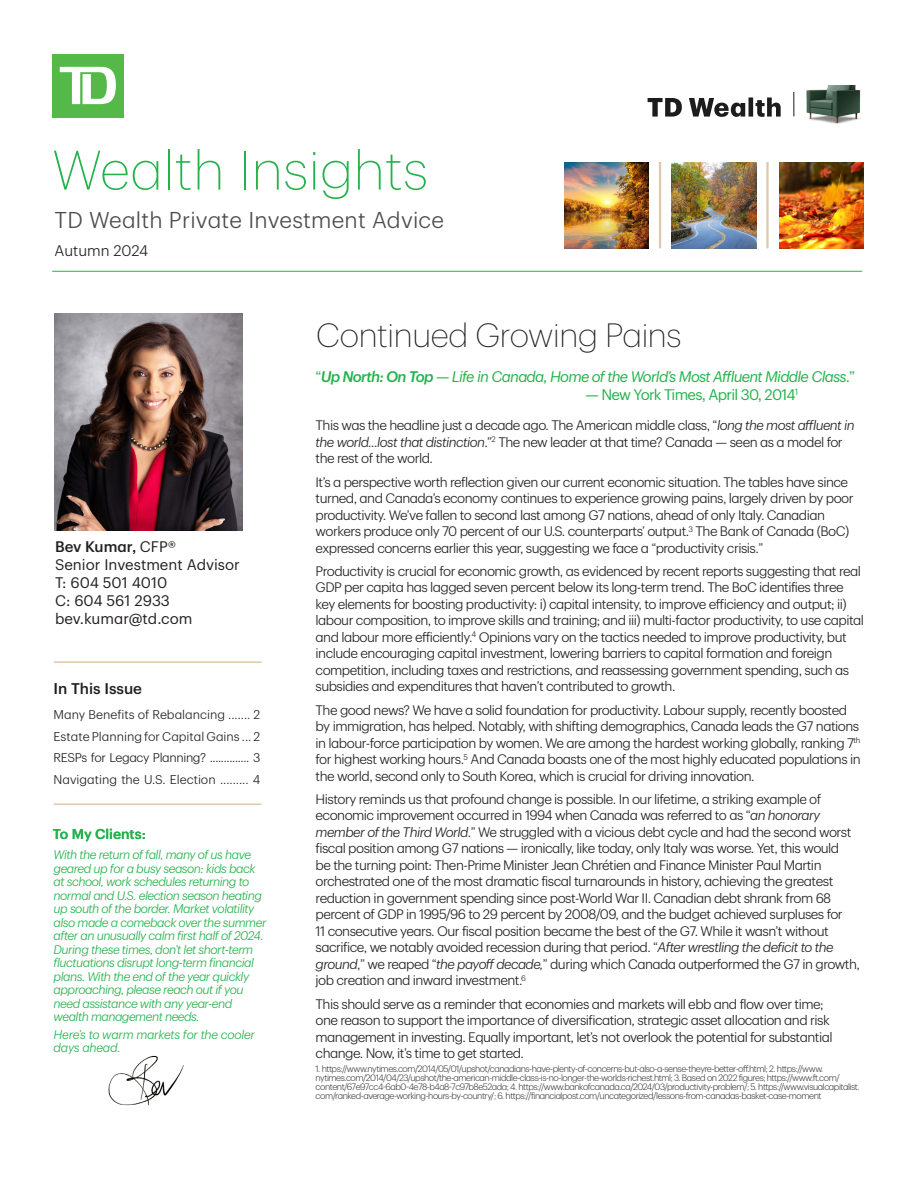
<style>
.page{position:relative;width:918px;height:1188px;background:#fff}
.page>*{position:absolute;margin:0;border:0;box-sizing:border-box;transform-origin:0 0}
.t1{font:200 54.45px "TD Graphik";letter-spacing:.01em;color:#23b24b}
.Body_Copy{font:200 33px "TD Graphik";letter-spacing:-.01em;color:#231f20}
.t2{font:300 22.5px "TD Graphik";letter-spacing:.01em;color:#4b4c4d}
.t3{font:500 15.15px "TD Graphik";color:#231f20}
.Body_Copy-2{font:italic 15px "TD Graphik";letter-spacing:-.05em;color:#23b24b}
.t4{font:15px "TD Graphik";color:#231f20}
.Body_Copy-3{font:15px "TD Graphik";letter-spacing:-.05em;color:#23b24b}
.t5{font:500 15px "TD Graphik";color:#231f20}
.t6{font:300 15px "TD Graphik";color:#231f20}
.t7{font:500 13.95px "TD Graphik";color:#23b24b}
.t8{font:300 13.5px/16.5px "TD Graphik";letter-spacing:-.04em;color:#231f20}
.t9{font:300 12.45px "TD Graphik";color:#231f20}
.t10{font:300 12.45px "TD Graphik";letter-spacing:-.03em;color:#231f20}
.t11{font:italic 300 12.3px/13.5px "TD Graphik";letter-spacing:-.04em;color:#23b24b}
.t12{font:italic 300 12.3px/13.5px "TD Graphik";letter-spacing:-.02em;color:#23b24b}
.t13{font:300 9px/9px "TD Graphik";letter-spacing:-.05em;color:#231f20}
.s1{font-weight:400}
.s2{font-style:normal}
.s3{font-weight:500}
.s4{font-style:italic}
</style>
<div class="page">
<img style="left:54px;top:313px;width:189px;height:217px">
<img style="left:108px;top:1055px;width:76px;height:51px">
<hr style="left:54px;top:661px;width:208px;height:2px;background:#dfc8aa">
<hr style="left:54px;top:804px;width:208px;height:1px;background:#dfc8aa">
<hr style="left:52px;top:271px;width:810px;height:1px;background:#23b24b">
<svg style="left:648px;top:98px;width:133px;height:19px"></svg>
<svg style="left:793px;top:92px;width:1px;height:24px"></svg>
<img style="left:806px;top:85px;width:55px;height:39px">
<div style="left:52px;top:54px;width:72px;height:64px;background:#54b948"></div>
<svg style="left:60px;top:67px;width:56px;height:37px"></svg>
<hr style="left:659px;top:162px;width:2px;height:86px;background:#dfc8aa">
<hr style="left:766px;top:162px;width:3px;height:86px;background:#dfc8aa">
<img style="left:672px;top:163px;width:84px;height:85px">
<img style="left:564px;top:163px;width:85px;height:85px">
<img style="left:779px;top:162px;width:84px;height:86px">
<p class="t1" style="left:52px;top:131px;width:377px">Wealth Insights</p>
<p class="t2" style="left:55px;top:203px;width:391px">TD Wealth Private Investment Advice</p>
<p class="t6" style="left:55px;top:239px;width:95px">Autumn 2024</p>
<p class="t5" style="left:55px;top:535px;width:122px">Bev Kumar, <span class="s1">CFP®</span></p>
<p class="t4" style="left:55px;top:553px;width:186px">Senior Investment Advisor</p>
<p class="t4" style="left:55px;top:571px;width:114px">T: 604 501 4010</p>
<p class="t4" style="left:55px;top:589px;width:116px">C: 604 561 2933</p>
<p class="t4" style="left:55px;top:607px;width:139px">bev.kumar@td.com</p>
<p class="t3" style="left:54px;top:677px;width:90px">In This Issue</p>
<p class="t9" style="left:54px;top:706px;width:208px">Many Benefits of Rebalancing ....... 2</p>
<p class="t9" style="left:54px;top:727px;width:208px">Estate Planning for Capital Gains ... 2</p>
<p class="t10" style="left:54px;top:748px;width:208px">RESPs for Legacy Planning? .............. 3</p>
<p class="t9" style="left:54px;top:770px;width:208px">Navigating the U.S. Election ......... 4</p>
<p class="t7" style="left:53px;top:823px;width:95px">To My Clients:</p>
<p class="t11" style="left:54px;top:847px;width:214px">With the return of fall, many of us have geared up for a busy season: kids back at school, work schedules returning to normal and U.S. election season heating up south of the border. Market volatility also made a comeback over the summer after an unusually calm first half of 2024.<br>During these times, don’t let short-term fluctuations disrupt long-term financial plans. With the end of the year quickly approaching, please reach out if you need assistance with any year-end wealth management needs.</p>
<p class="t12" style="left:54px;top:1027px;width:203px">Here’s to warm markets for the cooler days ahead.</p>
<p class="Body_Copy" style="left:316px;top:311px;width:367px">Continued Growing Pains</p>
<p class="Body_Copy-2" style="left:316px;top:365px;width:541px"><span class="s2">“</span><span class="s3">Up North: On Top</span> — Life in Canada, Home of the World’s Most Affluent Middle Class<span class="s2">.”</span></p>
<p class="Body_Copy-3" style="left:586px;top:384px;width:214px"><span class="s4">—</span> New York Times, April 30, 2014<sup>1</sup></p>
<p class="t8" style="left:316px;top:416px;width:541px">This was the headline just a decade ago. The American middle class, “<span class="s4">long the most affluent in the world...lost that distinction</span>.”<sup>2</sup> The new leader at that time? Canada — seen as a model for the rest of the world.</p>
<p class="t8" style="left:316px;top:472px;width:540px">It’s a perspective worth reflection given our current economic situation. The tables have since turned, and Canada’s economy continues to experience growing pains, largely driven by poor productivity. We’ve fallen to second last among G7 nations, ahead of only Italy. Canadian workers produce only 70 percent of our U.S. counterparts’ output.<sup>3</sup> The Bank of Canada (BoC) expressed concerns earlier this year, suggesting we face a “productivity crisis.”</p>
<p class="t8" style="left:316px;top:562px;width:550px">Productivity is crucial for economic growth, as evidenced by recent reports suggesting that real GDP per capita has lagged seven percent below its long-term trend. The BoC identifies three key elements for boosting productivity: i) capital intensity, to improve efficiency and output; ii) labour composition, to improve skills and training; and iii) multi-factor productivity, to use capital and labour more efficiently.<sup>4</sup> Opinions vary on the tactics needed to improve productivity, but include encouraging capital investment, lowering barriers to capital formation and foreign competition, including taxes and restrictions, and reassessing government spending, such as subsidies and expenditures that haven’t contributed to growth.</p>
<p class="t8" style="left:316px;top:700px;width:547px">The good news? We have a solid foundation for productivity. Labour supply, recently boosted by immigration, has helped. Notably, with shifting demographics, Canada leads the G7 nations in labour-force participation by women. We are among the hardest working globally, ranking 7<sup>th </sup>for highest working hours.<sup>5</sup> And Canada boasts one of the most highly educated populations in the world, second only to South Korea, which is crucial for driving innovation.</p>
<p class="t8" style="left:316px;top:790px;width:546px">History reminds us that profound change is possible. In our lifetime, a striking example of economic improvement occurred in 1994 when Canada was referred to as “<span class="s4">an honorary member of the Third World</span>.” We struggled with a vicious debt cycle and had the second worst fiscal position among G7 nations — ironically, like today, only Italy was worse. Yet, this would<br>be the turning point: Then-Prime Minister Jean Chrétien and Finance Minister Paul Martin orchestrated one of the most dramatic fiscal turnarounds in history, achieving the greatest reduction in government spending since post-World War II. Canadian debt shrank from 68 percent of GDP in 1995/96 to 29 percent by 2008/09, and the budget achieved surpluses for<br>11 consecutive years. Our fiscal position became the best of the G7. While it wasn’t without sacrifice, we notably avoided recession during that period. “<span class="s4">After wrestling the deficit to the ground</span>,” we reaped “<span class="s4">the payoff decade,</span>” during which Canada outperformed the G7 in growth, job creation and inward investment.<sup>6</sup></p>
<p class="t8" style="left:316px;top:994px;width:518px">This should serve as a reminder that economies and markets will ebb and flow over time; one reason to support the importance of diversification, strategic asset allocation and risk management in investing. Equally important, let’s not overlook the potential for substantial change. Now, it’s time to get started.</p>
<p class="t13" style="left:316px;top:1063px;width:545px">1. https://www.nytimes.com/2014/05/01/upshot/canadians-have-plenty-of-concerns-but-also-a-sense-theyre-better-off.html; 2. https://www. nytimes.com/2014/04/23/upshot/the-american-middle-class-is-no-longer-the-worlds-richest.html; 3. Based on 2022 figures; https://www.ft.com/ content/67e97cc4-6ab0-4e78-b4a8-7c97b8e52ada; 4. https://www.bankofcanada.ca/2024/03/productivity-problem/; 5. https://www.visualcapitalist. com/ranked-average-working-hours-by-country/; 6. https://financialpost.com/uncategorized/lessons-from-canadas-basket-case-moment</p>
</div>
